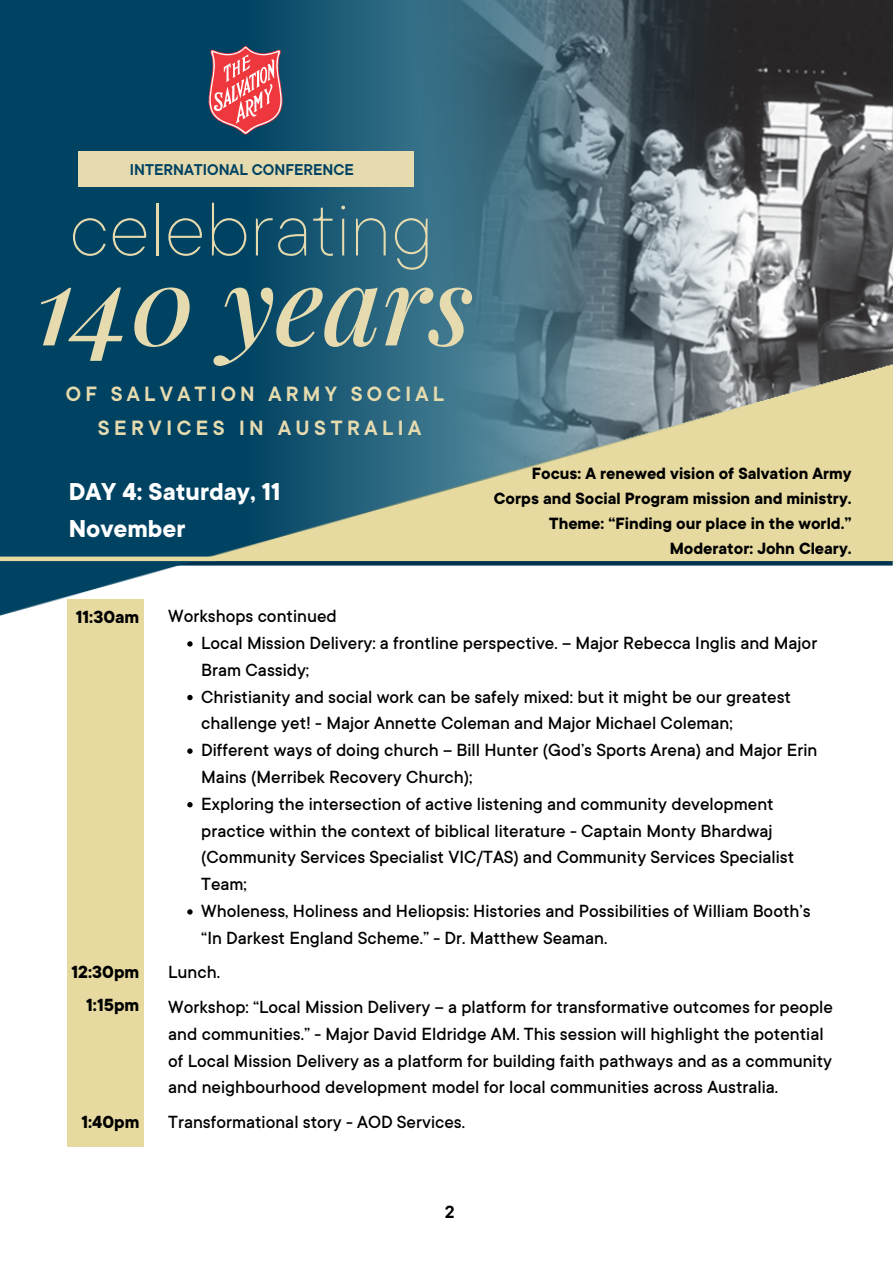
<style>
.page{position:relative;width:893px;height:1264px;background:#fff}
.page>*{position:absolute;margin:0;border:0;box-sizing:border-box;transform-origin:0 0}
.t1{font:italic 500 109.2px "Playfair Display";color:#e6dbaf}
.t2{font:100 83.7px "TT Commons";color:#e6dbaf}
.t3{font:700 26.85px/37px "TT Commons";color:#fff}
.t4{font:600 22.8px "TT Commons";letter-spacing:.185em;color:#e6dbaf}
.t5{font:600 19.5px "TT Commons";color:#000}
.t6{font:500 19.35px/26.8px "TT Commons";color:#000}
.t7{font:700 19.35px "TT Commons";color:#000}
.t8{font:700 18px/24.8px "TT Commons";color:#000;text-align:right}
.t9{font:600 17.25px "TT Commons";color:#004262}
</style>
<div class="page">
<div style="left:746px;top:478px;width:146px;height:88px;background:#e6daa0"></div>
<img style="left:746px;top:0;width:146px;height:478px">
<svg style="left:746px;top:561px;width:146px;height:4px"></svg>
<img style="left:0;top:0;width:746px;height:615px">
<div style="left:67px;top:599px;width:77px;height:547px;background:#e6daa0"></div>
<div style="left:0;top:556px;width:216px;height:5px;background:#e6daa0"></div>
<svg style="left:187px;top:641px;width:6px;height:5px"></svg>
<svg style="left:187px;top:695px;width:6px;height:5px"></svg>
<svg style="left:187px;top:748px;width:6px;height:5px"></svg>
<svg style="left:187px;top:802px;width:6px;height:5px"></svg>
<svg style="left:187px;top:909px;width:6px;height:5px"></svg>
<div style="left:78px;top:151px;width:336px;height:35px;background:#e6dbaf"></div>
<svg style="left:208px;top:46px;width:74px;height:88px"></svg>
<p class="t9" style="left:130px;top:160px;width:226px">INTERNATIONAL CONFERENCE</p>
<p class="t2" style="left:69px;top:181px;width:365px">celebrating</p>
<p class="t1" style="left:36px;top:227px;width:439px">140 years</p>
<p class="t4" style="left:66px;top:381px;width:379px">OF SALVATION ARMY SOCIAL</p>
<p class="t4" style="left:98px;top:415px;width:325px">SERVICES IN AUSTRALIA</p>
<p class="t3" style="left:69px;top:473px;width:213px">DAY 4: Saturday, 11<br>November</p>
<p class="t7" style="left:76px;top:605px;width:65px">11:30am</p>
<p class="t6" style="left:168px;top:603px;width:170px">Workshops continued</p>
<p class="t8" style="left:494px;top:462px;width:359px">Focus: A renewed vision of Salvation Army<br>Corps and Social Program mission and ministry.</p>
<p class="t8" style="left:549px;top:511px;width:304px">Theme: “Finding our place in the world.”<br>Moderator: John Cleary.</p>
<p class="t7" style="left:72px;top:961px;width:69px">12:30pm</p>
<p class="t7" style="left:86px;top:993px;width:55px">1:15pm</p>
<p class="t7" style="left:81px;top:1111px;width:59px">1:40pm</p>
<p class="t6" style="left:201px;top:630px;width:617px">Local Mission Delivery: a frontline perspective. – Major Rebecca Inglis and Major<br>Bram Cassidy;</p>
<p class="t6" style="left:201px;top:683px;width:591px">Christianity and social work can be safely mixed: but it might be our greatest challenge yet! - Major Annette Coleman and Major Michael Coleman;</p>
<p class="t6" style="left:201px;top:737px;width:617px">Different ways of doing church – Bill Hunter (God’s Sports Arena) and Major Erin<br>Mains (Merribek Recovery Church);</p>
<p class="t6" style="left:201px;top:790px;width:594px">Exploring the intersection of active listening and community development practice within the context of biblical literature - Captain Monty Bhardwaj (Community Services Specialist VIC/TAS) and Community Services Specialist Team;</p>
<p class="t6" style="left:201px;top:898px;width:611px">Wholeness, Holiness and Heliopsis: Histories and Possibilities of William Booth’s “In Darkest England Scheme.” - Dr. Matthew Seaman.</p>
<p class="t6" style="left:168px;top:959px;width:53px">Lunch.</p>
<p class="t6" style="left:168px;top:994px;width:666px">Workshop: “Local Mission Delivery – a platform for transformative outcomes for people and communities.” - Major David Eldridge AM. This session will highlight the potential of Local Mission Delivery as a platform for building faith pathways and as a community and neighbourhood development model for local communities across Australia.</p>
<p class="t6" style="left:168px;top:1109px;width:298px">Transformational story - AOD Services.</p>
<p class="t5" style="left:444px;top:1200px;width:11px">2</p>
</div>
